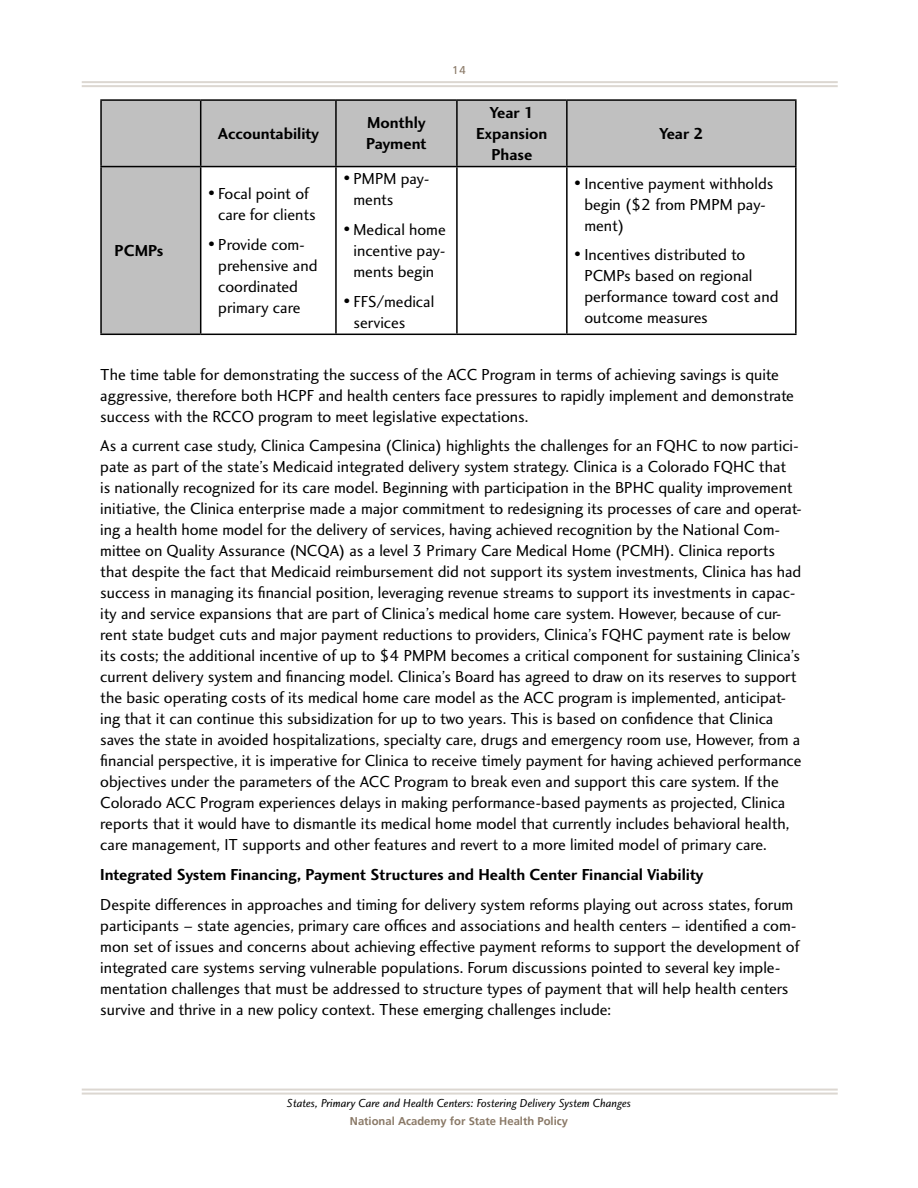
<style>
.page{position:relative;width:918px;height:1188px;background:#fff}
.page>*{position:absolute;margin:0;border:0;box-sizing:border-box;transform-origin:0 0}
.t1{font:16.5px/21px "Charlotte Sans Book Plain";color:#000}
.t2{font:16.5px/21px "Charlotte Sans Bold Plain";color:#000}
.t3{font:12px "Charlotte Sans Book Italic Plain";color:#000}
.t4{font:700 11.25px "Frutiger LT Std";color:#8a7967}
.t5{font:11.25px "Frutiger LT Std";color:#8a7967}
</style>
<div class="page">
<hr style="left:82px;top:1089px;width:756px;height:2px;background:#dcd7d1">
<hr style="left:82px;top:1093px;width:756px;height:2px;background:#dcd7d1">
<hr style="left:82px;top:81px;width:756px;height:2px;background:#dcd7d1">
<hr style="left:82px;top:85px;width:756px;height:2px;background:#dcd7d1">
<svg style="left:102px;top:101px;width:693px;height:233px"></svg>
<hr style="left:100px;top:99px;width:101px;height:2px;background:#000">
<hr style="left:100px;top:101px;width:2px;height:65px;background:#000">
<hr style="left:201px;top:99px;width:135px;height:2px;background:#000">
<hr style="left:200px;top:101px;width:1px;height:65px;background:#000">
<hr style="left:336px;top:99px;width:121px;height:2px;background:#000">
<hr style="left:335px;top:101px;width:2px;height:65px;background:#000">
<hr style="left:457px;top:99px;width:110px;height:2px;background:#000">
<hr style="left:456px;top:101px;width:2px;height:65px;background:#000">
<hr style="left:567px;top:99px;width:230px;height:2px;background:#000">
<hr style="left:566px;top:101px;width:2px;height:65px;background:#000">
<hr style="left:795px;top:101px;width:2px;height:65px;background:#000">
<hr style="left:100px;top:166px;width:101px;height:1px;background:#000">
<hr style="left:100px;top:167px;width:2px;height:167px;background:#000">
<hr style="left:201px;top:166px;width:135px;height:1px;background:#000">
<hr style="left:200px;top:167px;width:1px;height:167px;background:#000">
<hr style="left:336px;top:166px;width:121px;height:1px;background:#000">
<hr style="left:335px;top:167px;width:2px;height:167px;background:#000">
<hr style="left:457px;top:166px;width:110px;height:1px;background:#000">
<hr style="left:456px;top:167px;width:2px;height:167px;background:#000">
<hr style="left:567px;top:166px;width:230px;height:1px;background:#000">
<hr style="left:566px;top:167px;width:2px;height:167px;background:#000">
<hr style="left:795px;top:167px;width:2px;height:167px;background:#000">
<hr style="left:100px;top:334px;width:101px;height:1px;background:#000">
<hr style="left:201px;top:334px;width:135px;height:1px;background:#000">
<hr style="left:336px;top:334px;width:121px;height:1px;background:#000">
<hr style="left:457px;top:334px;width:110px;height:1px;background:#000">
<hr style="left:567px;top:334px;width:230px;height:1px;background:#000">
<p class="t2" style="left:115px;top:240px;width:50px">PCMPs</p>
<p class="t5" style="left:452px;top:63px;width:15px">14</p>
<p class="t2" style="left:218px;top:123px;width:103px">Accountability</p>
<p class="t2" style="left:366px;top:112px;width:62px">Monthly<br>Payment</p>
<p class="t2" style="left:476px;top:102px;width:73px;text-align:center">Year 1<br>Expansion<br>Phase</p>
<p class="t1" style="left:218px;top:183px;width:99px;text-indent:-10px">• Focal point of care for clients</p>
<p class="t1" style="left:218px;top:234px;width:101px;text-indent:-10px">• Provide com&shy;prehensive and coordinated primary care</p>
<p class="t1" style="left:354px;top:168px;width:78px;text-indent:-10px">• PMPM pay&shy;ments</p>
<p class="t1" style="left:354px;top:219px;width:94px;text-align:justify;text-indent:-10px">• Medical home incentive pay&shy;ments begin</p>
<p class="t1" style="left:354px;top:290px;width:82px;text-indent:-10px">• FFS/medical services</p>
<p class="t2" style="left:659px;top:123px;width:46px">Year 2</p>
<p class="t1" style="left:584px;top:172px;width:190px;text-indent:-10px">• Incentive payment withholds begin ($2 from PMPM pay&shy;ment)</p>
<p class="t1" style="left:584px;top:244px;width:196px;text-indent:-10px">• Incentives distributed to<br>PCMPs based on regional performance toward cost and outcome measures</p>
<p class="t1" style="left:100px;top:364px;width:695px">The time table for demonstrating the success of the ACC Program in terms of achieving savings is quite aggressive, therefore both HCPF and health centers face pressures to rapidly implement and demonstrate success with the RCCO program to meet legislative expectations.</p>
<p class="t1" style="left:100px;top:435px;width:703px">As a current case study, Clinica Campesina (Clinica) highlights the challenges for an FQHC to now partici&shy;pate as part of the state’s Medicaid integrated delivery system strategy. Clinica is a Colorado FQHC that<br>is nationally recognized for its care model. Beginning with participation in the BPHC quality improvement initiative, the Clinica enterprise made a major commitment to redesigning its processes of care and operat&shy;ing a health home model for the delivery of services, having achieved recognition by the National Com&shy;mittee on Quality Assurance (NCQA) as a level 3 Primary Care Medical Home (PCMH). Clinica reports that despite the fact that Medicaid reimbursement did not support its system investments, Clinica has had success in managing its financial position, leveraging revenue streams to support its investments in capac&shy;ity and service expansions that are part of Clinica’s medical home care system. However, because of cur&shy;rent state budget cuts and major payment reductions to providers, Clinica’s FQHC payment rate is below its costs; the additional incentive of up to $4 PMPM becomes a critical component for sustaining Clinica’s current delivery system and financing model. Clinica’s Board has agreed to draw on its reserves to support the basic operating costs of its medical home care model as the ACC program is implemented, anticipat&shy;ing that it can continue this subsidization for up to two years. This is based on confidence that Clinica saves the state in avoided hospitalizations, specialty care, drugs and emergency room use, However, from a financial perspective, it is imperative for Clinica to receive timely payment for having achieved performance objectives under the parameters of the ACC Program to break even and support this care system. If the Colorado ACC Program experiences delays in making performance-based payments as projected, Clinica reports that it would have to dismantle its medical home model that currently includes behavioral health, care management, IT supports and other features and revert to a more limited model of primary care.</p>
<p class="t2" style="left:100px;top:864px;width:605px">Integrated System Financing, Payment Structures and Health Center Financial Viability</p>
<p class="t1" style="left:100px;top:893px;width:701px">Despite differences in approaches and timing for delivery system reforms playing out across states, forum participants – state agencies, primary care offices and associations and health centers – identified a com&shy;mon set of issues and concerns about achieving effective payment reforms to support the development of integrated care systems serving vulnerable populations. Forum discussions pointed to several key imple&shy;mentation challenges that must be addressed to structure types of payment that will help health centers survive and thrive in a new policy context. These emerging challenges include:</p>
<p class="t3" style="left:287px;top:1096px;width:346px">States, Primary Care and Health Centers: Fostering Delivery System Changes</p>
<p class="t4" style="left:350px;top:1114px;width:220px">National Academy for State Health Policy</p>
</div>
